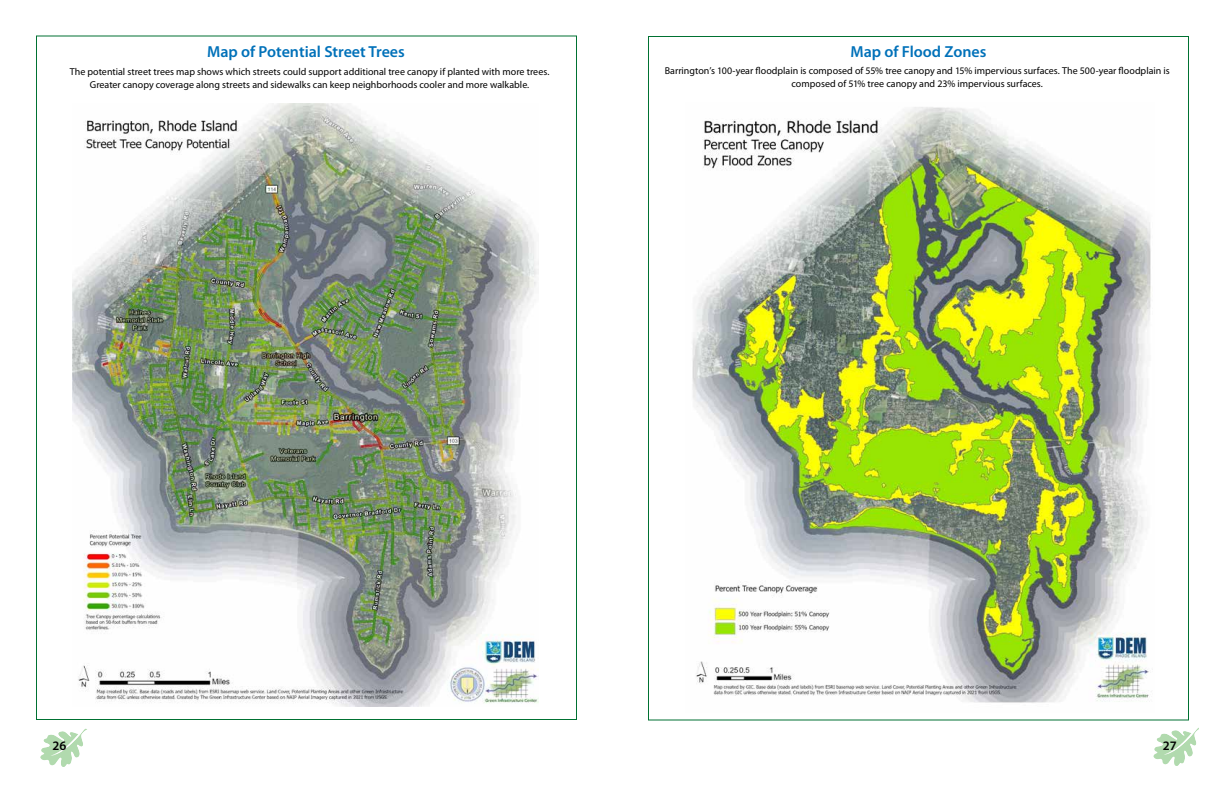
<style>
.page{position:relative;width:1224px;height:792px;background:#fff}
.page>*{position:absolute;margin:0;border:0;box-sizing:border-box;transform-origin:0 0}
.t1{font:600 16px "Myriad Pro";color:#0071b9}
.t2{font:600 13px "Myriad Pro";color:#000}
.t3{font:10px/13px "Myriad Pro";color:#000;text-align:center}
</style>
<div class="page">
<svg style="left:1192px;top:728px;width:7px;height:7px"></svg>
<svg style="left:79px;top:729px;width:6px;height:7px"></svg>
<img style="left:73px;top:104px;width:465px;height:602px">
<img style="left:692px;top:107px;width:459px;height:596px">
<h1 class="t1" style="left:207px;top:41px;width:199px">Map of Potential Street Trees</h1>
<p class="t3" style="left:70px;top:65px;width:481px">The potential street trees map shows which streets could support additional tree canopy if planted with more trees.<br>Greater canopy coverage along streets and sidewalks can keep neighborhoods cooler and more walkable.</p>
<h1 class="t1" style="left:850px;top:41px;width:138px">Map of Flood Zones</h1>
<p class="t3" style="left:665px;top:64px;width:506px">Barrington’s 100-year floodplain is composed of 55% tree canopy and 15% impervious surfaces. The 500-year floodplain is composed of 51% tree canopy and 23% impervious surfaces.</p>
<h2 class="t2" style="left:53px;top:737px;width:15px">26</h2>
<h2 class="t2" style="left:1163px;top:737px;width:15px">27</h2>
</div>
